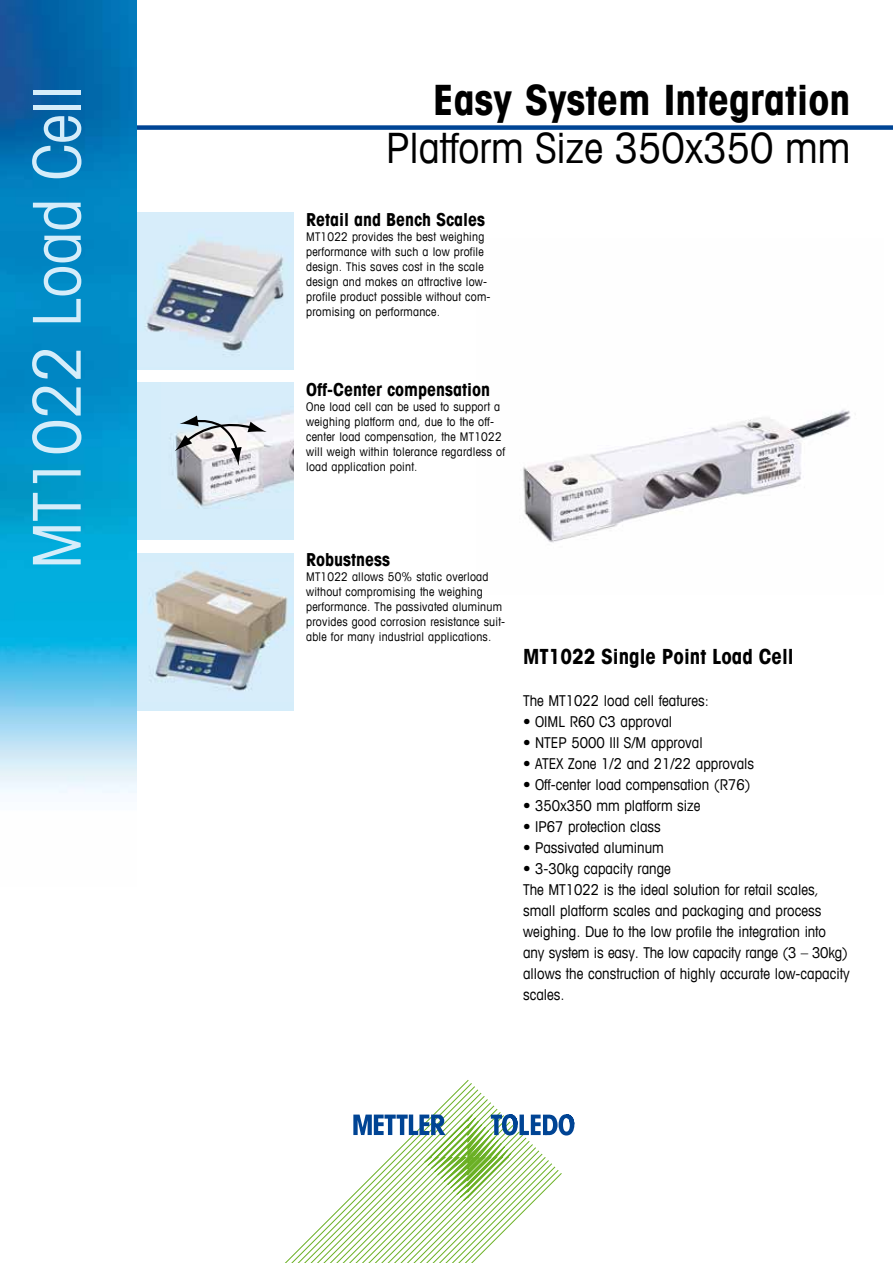
<style>
.page{position:relative;width:893px;height:1263px;background:#fff}
.page>*{position:absolute;margin:0;border:0;box-sizing:border-box;transform-origin:0 0}
.t1{font:condensed 66px "Avant Garde Com";color:#d5edfa}
.t2{font:700 condensed 42px "Avant Garde Com";color:#000}
.t3{font:condensed 42px "Avant Garde Com";color:#000}
.t4{font:700 condensed 21px "Avant Garde Com";color:#000}
.t5{font:700 condensed 18px "Avant Garde Com";color:#000}
.t6{font:condensed 15px/21px "Avant Garde Com";color:#000}
.t7{font:condensed 12px/15px "Avant Garde Com";letter-spacing:.02em;color:#000}
</style>
<div class="page">
<img style="left:523px;top:409px;width:333px;height:134px">
<img style="left:136px;top:213px;width:157px;height:154px">
<div style="left:136px;top:383px;width:157px;height:157px;background:#d5edfa"></div>
<img style="left:170px;top:412px;width:123px;height:96px">
<svg style="left:175px;top:415px;width:92px;height:51px"></svg>
<div style="left:136px;top:553px;width:157px;height:157px;background:#d5edfa"></div>
<img style="left:149px;top:570px;width:139px;height:121px">
<div style="left:111px;top:125px;width:782px;height:5px;background:#004595"></div>
<img style="left:0;top:0;width:136px;height:793px">
<svg style="left:285px;top:1080px;width:250px;height:183px"></svg>
<svg style="left:353px;top:1114px;width:221px;height:87px"></svg>
<h1 class="t1" style="left:16px;top:569px;width:486px;rotate:-90deg">MT1022 Load Cell</h1>
<h2 class="t2" style="left:433px;top:73px;width:419px">Easy System Integration</h2>
<h2 class="t3" style="left:386px;top:122px;width:466px">Platform Size 350x350 mm</h2>
<h3 class="t5" style="left:306px;top:208px;width:181px">Retail and Bench Scales</h3>
<p class="t7" style="left:306px;top:229px;width:186px">MT1022 provides the best weighing performance with such a low profile design. This saves cost in the scale design and makes an attractive low&shy;profile product possible without com&shy;promising on performance.</p>
<h3 class="t5" style="left:306px;top:378px;width:185px">Off-Center compensation</h3>
<p class="t7" style="left:306px;top:399px;width:200px">One load cell can be used to support a weighing platform and, due to the off&shy;center load compensation, the MT1022 will weigh within tolerance regardless of load application point.</p>
<h3 class="t5" style="left:306px;top:548px;width:85px">Robustness</h3>
<p class="t7" style="left:306px;top:569px;width:201px">MT1022 allows 50% static overload without compromising the weighing performance. The passivated aluminum provides good corrosion resistance suit&shy;able for many industrial applications.</p>
<h3 class="t4" style="left:523px;top:643px;width:272px">MT1022 Single Point Load Cell</h3>
<p class="t6" style="left:523px;top:690px;width:187px">The MT1022 load cell features:</p>
<p class="t6" style="left:523px;top:711px;width:151px">• OIML R60 C3 approval</p>
<p class="t6" style="left:523px;top:732px;width:181px">• NTEP 5000 III S/M approval</p>
<p class="t6" style="left:523px;top:753px;width:233px">• ATEX Zone 1/2 and 21/22 approvals</p>
<p class="t6" style="left:523px;top:774px;width:229px">• Off-center load compensation (R76)</p>
<p class="t6" style="left:523px;top:795px;width:179px">• 350x350 mm platform size</p>
<p class="t6" style="left:523px;top:816px;width:139px">• IP67 protection class</p>
<p class="t6" style="left:523px;top:837px;width:142px">• Passivated aluminum</p>
<p class="t6" style="left:523px;top:858px;width:328px">• 3-30kg capacity range<br>The MT1022 is the ideal solution for retail scales, small platform scales and packaging and process weighing. Due to the low profile the integration into any system is easy. The low capacity range (3 – 30kg) allows the construction of highly accurate low-capacity scales.</p>
</div>
